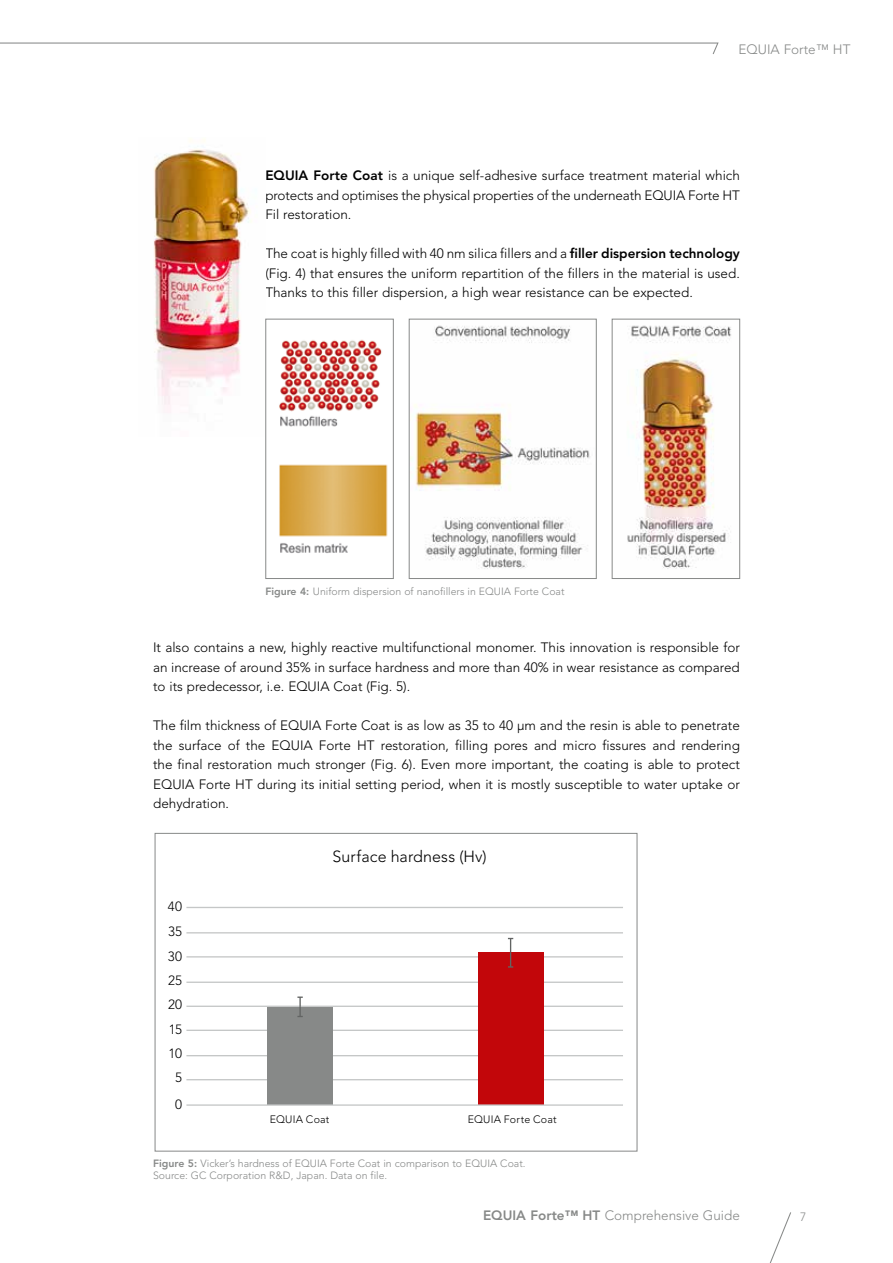
<style>
.page{position:relative;width:893px;height:1263px;background:#fff}
.page>*{position:absolute;margin:0;border:0;box-sizing:border-box;transform-origin:0 0}
.t1{font:300 16.05px "Avenir LT Std";letter-spacing:.005em;color:#000}
.t2{font:300 13.5px/19.5px "Avenir LT Std";color:#000;text-align:justify}
.t3{font:300 13.5px "Avenir LT Std";color:#878988}
.t4{font:300 13.35px/24.3px "Avenir LT Std";letter-spacing:.02em;color:#000;text-align:justify}
.t5{font:300 12px "Avenir LT Std";color:#878988}
.t6{font:300 10.65px "Avenir LT Std";letter-spacing:.02em;color:#000}
.t7{font:300 10.5px/12px "Avenir LT Std";color:#878988}
.s1{font-weight:800}
</style>
<div class="page">
<svg style="left:769px;top:1212px;width:22px;height:51px"></svg>
<svg style="left:0;top:42px;width:719px;height:12px"></svg>
<img style="left:153px;top:139px;width:99px;height:274px">
<img style="left:627px;top:325px;width:104px;height:244px">
<div style="left:612px;top:319px;width:128px;height:260px;border:1px solid #878988"></div>
<img style="left:411px;top:325px;width:179px;height:244px">
<div style="left:409px;top:319px;width:187px;height:260px;border:1px solid #878988"></div>
<img style="left:279px;top:339px;width:109px;height:214px">
<div style="left:266px;top:319px;width:127px;height:260px;border:1px solid #878988"></div>
<hr style="left:186px;top:907px;width:437px;height:1px;background:#c5c7c7">
<hr style="left:186px;top:932px;width:437px;height:1px;background:#c5c7c7">
<hr style="left:186px;top:956px;width:437px;height:1px;background:#c5c7c7">
<hr style="left:186px;top:981px;width:437px;height:2px;background:#c5c7c7">
<hr style="left:186px;top:1005px;width:437px;height:2px;background:#c5c7c7">
<hr style="left:186px;top:1030px;width:437px;height:1px;background:#c5c7c7">
<hr style="left:186px;top:1055px;width:437px;height:1px;background:#c5c7c7">
<hr style="left:186px;top:1079px;width:437px;height:1px;background:#c5c7c7">
<div style="left:478px;top:952px;width:66px;height:152px;background:#c2060a"></div>
<div style="left:267px;top:1007px;width:66px;height:97px;background:#878988"></div>
<div style="left:155px;top:833px;width:482px;height:318px;border:1px solid #878988"></div>
<svg style="left:508px;top:938px;width:5px;height:29px"></svg>
<hr style="left:186px;top:1104px;width:437px;height:2px;background:#c5c7c7">
<svg style="left:297px;top:996px;width:6px;height:21px"></svg>
<p class="t3" style="left:739px;top:41px;width:113px">EQUIA Forte™ HT</p>
<p class="t2" style="left:265px;top:166px;width:476px"><span class="s1">EQUIA Forte Coat</span> is a unique self-adhesive surface treatment material which protects and optimises the physical properties of the underneath EQUIA Forte HT Fil restoration.</p>
<p class="t2" style="left:265px;top:244px;width:476px">The coat is highly filled with 40 nm silica fillers and a <span class="s1">filler dispersion technology </span>(Fig. 4) that ensures the uniform repartition of the fillers in the material is used.<br>Thanks to this filler dispersion, a high wear resistance can be expected.</p>
<p class="t7" style="left:265px;top:585px;width:301px"><span class="s1">Figure 4:</span> Uniform dispersion of nanofillers in EQUIA Forte Coat</p>
<p class="t2" style="left:153px;top:638px;width:588px">It also contains a new, highly reactive multifunctional monomer. This innovation is responsible for an increase of around 35% in surface hardness and more than 40% in wear resistance as compared to its predecessor, i.e. EQUIA Coat (Fig. 5).</p>
<p class="t2" style="left:153px;top:716px;width:588px">The film thickness of EQUIA Forte Coat is as low as 35 to 40 µm and the resin is able to penetrate the surface of the EQUIA Forte HT restoration, filling pores and micro fissures and rendering the final restoration much stronger (Fig. 6). Even more important, the coating is able to protect EQUIA Forte HT during its initial setting period, when it is mostly susceptible to water uptake or dehydration.</p>
<p class="t4" style="left:168px;top:894px;width:16px;line-height:25.2px">40<br>35<br>30</p>
<p class="t4" style="left:168px;top:968px;width:16px;text-align:center">25<br>20<br>15<br>10<br>5</p>
<p class="t4" style="left:175px;top:1092px;width:8px">0</p>
<p class="t1" style="left:333px;top:847px;width:155px">Surface hardness (Hv)</p>
<p class="t6" style="left:270px;top:1113px;width:61px">EQUIA Coat</p>
<p class="t6" style="left:468px;top:1113px;width:90px">EQUIA Forte Coat</p>
<p class="t7" style="left:153px;top:1157px;width:374px"><span class="s1">Figure 5:</span> Vicker’s hardness of EQUIA Forte Coat in comparison to EQUIA Coat.<br>Source: GC Corporation R&amp;D, Japan. Data on file.</p>
<p class="t3" style="left:483px;top:1208px;width:258px"><span class="s1">EQUIA Forte™ HT</span> Comprehensive Guide</p>
<p class="t5" style="left:800px;top:1210px;width:8px">7</p>
</div>
